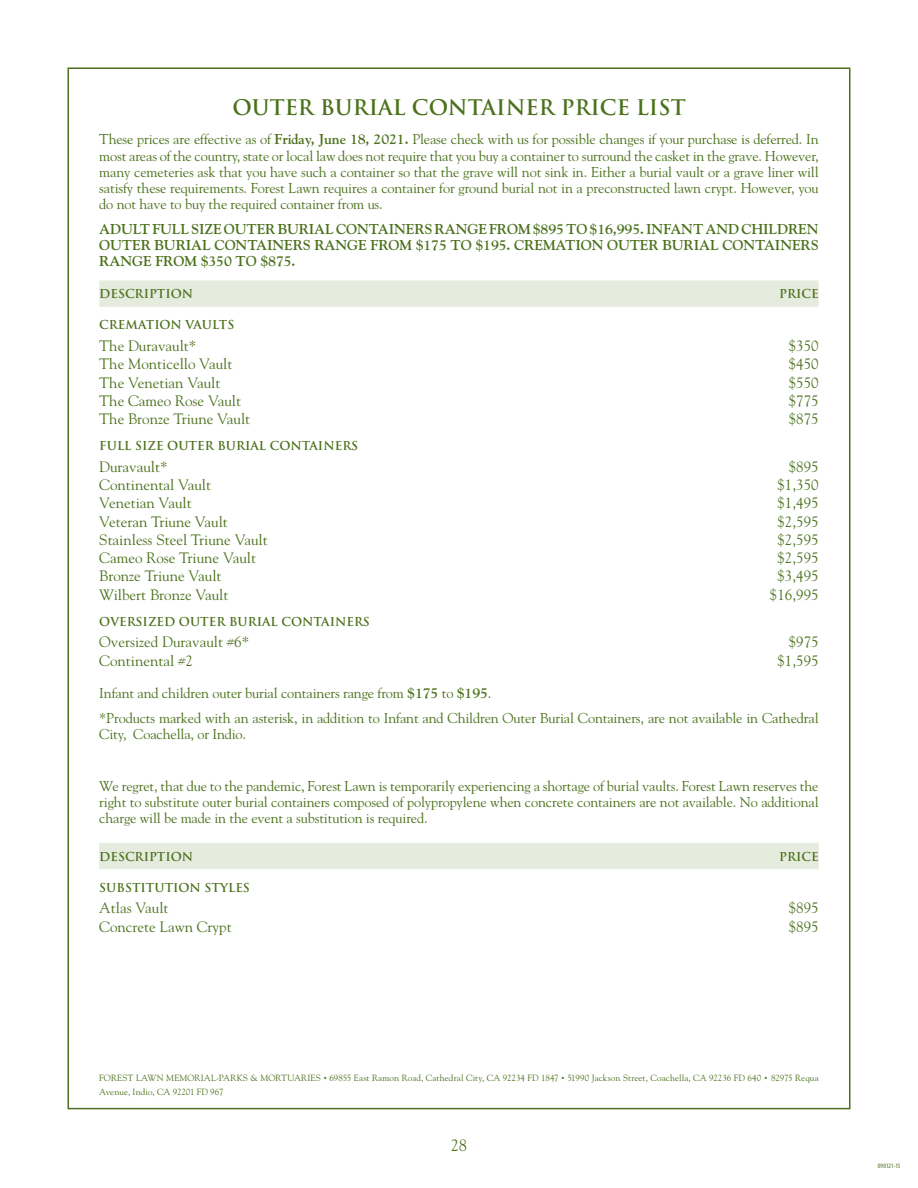
<style>
.page{position:relative;width:918px;height:1188px;background:#fff}
.page>*{position:absolute;margin:0;border:0;box-sizing:border-box;transform-origin:0 0}
.t1{font:700 21px "Trajan Pro";color:#4b711c}
.t2{font:16.5px "Goudy";color:#4b711c}
.t3{font:15px "Goudy";color:#4b711c}
.t4{font:14.25px/16.2px "Goudy";letter-spacing:-.01em;color:#4b711c;text-align:justify}
.t5{font:700 14.25px/16.2px "Goudy";letter-spacing:-.01em;color:#4b711c;text-align:justify}
.t6{font:700 12px "Trajan Pro";color:#4b711c}
.t7{font:9px/14.4px "Goudy";letter-spacing:.01em;color:#4b711c}
.t8{font:condensed 6.75px "Myriad Pro";color:#4b711c}
.s1{font-weight:700}
.s2{font-size:6px}
</style>
<div class="page">
<div style="left:99px;top:281px;width:720px;height:26px;background:#e5ebdd"></div>
<div style="left:99px;top:843px;width:720px;height:26px;background:#e5ebdd"></div>
<h1 class="t1" style="left:232px;top:94px;width:455px">OUTER BURIAL CONTAINER PRICE LIST</h1>
<p class="t4" style="left:99px;top:131px;width:721px">These prices are effective as of <span class="s1">Friday, June 18, 2021.</span> Please check with us for possible changes if your purchase is deferred. In most areas of the country, state or local law does not require that you buy a container to surround the casket in the grave. However, many cemeteries ask that you have such a container so that the grave will not sink in. Either a burial vault or a grave liner will satisfy these requirements. Forest Lawn requires a container for ground burial not in a preconstructed lawn crypt. However, you do not have to buy the required container from us.</p>
<p class="t5" style="left:99px;top:220px;width:721px">ADULT FULL SIZE OUTER BURIAL CONTAINERS RANGE FROM $895 TO $16,995. INFANT AND CHILDREN OUTER BURIAL CONTAINERS RANGE FROM $175 TO $195. CREMATION OUTER BURIAL CONTAINERS RANGE FROM $350 TO $875.</p>
<p class="t6" style="left:99px;top:286px;width:95px">DESCRIPTION</p>
<p class="t6" style="left:779px;top:286px;width:41px">PRICE</p>
<p class="t6" style="left:99px;top:317px;width:137px">CREMATION VAULTS</p>
<p class="t3" style="left:99px;top:337px;width:99px">The Duravault*</p>
<p class="t3" style="left:789px;top:337px;width:31px">$350</p>
<p class="t3" style="left:99px;top:355px;width:135px">The Monticello Vault</p>
<p class="t3" style="left:789px;top:355px;width:31px">$450</p>
<p class="t3" style="left:99px;top:373px;width:123px">The Venetian Vault</p>
<p class="t3" style="left:789px;top:373px;width:31px">$550</p>
<p class="t3" style="left:99px;top:391px;width:143px">The Cameo Rose Vault</p>
<p class="t3" style="left:789px;top:391px;width:31px">$775</p>
<p class="t3" style="left:99px;top:410px;width:152px">The Bronze Triune Vault</p>
<p class="t3" style="left:789px;top:410px;width:31px">$875</p>
<p class="t6" style="left:99px;top:438px;width:260px">FULL SIZE OUTER BURIAL CONTAINERS</p>
<p class="t3" style="left:99px;top:457px;width:70px">Duravault*</p>
<p class="t3" style="left:789px;top:457px;width:31px">$895</p>
<p class="t3" style="left:99px;top:476px;width:113px">Continental Vault</p>
<p class="t3" style="left:777px;top:476px;width:43px">$1,350</p>
<p class="t3" style="left:99px;top:494px;width:94px">Venetian Vault</p>
<p class="t3" style="left:777px;top:494px;width:43px">$1,495</p>
<p class="t3" style="left:99px;top:512px;width:130px">Veteran Triune Vault</p>
<p class="t3" style="left:777px;top:512px;width:43px">$2,595</p>
<p class="t3" style="left:99px;top:530px;width:170px">Stainless Steel Triune Vault</p>
<p class="t3" style="left:777px;top:530px;width:43px">$2,595</p>
<p class="t3" style="left:99px;top:549px;width:158px">Cameo Rose Triune Vault</p>
<p class="t3" style="left:777px;top:549px;width:43px">$2,595</p>
<p class="t3" style="left:99px;top:567px;width:124px">Bronze Triune Vault</p>
<p class="t3" style="left:777px;top:567px;width:43px">$3,495</p>
<p class="t3" style="left:99px;top:585px;width:131px">Wilbert Bronze Vault</p>
<p class="t3" style="left:770px;top:585px;width:50px">$16,995</p>
<p class="t6" style="left:99px;top:614px;width:272px">OVERSIZED OUTER BURIAL CONTAINERS</p>
<p class="t3" style="left:99px;top:633px;width:151px">Oversized Duravault #6*</p>
<p class="t3" style="left:789px;top:633px;width:31px">$975</p>
<p class="t3" style="left:99px;top:651px;width:95px">Continental #2</p>
<p class="t3" style="left:777px;top:651px;width:43px">$1,595</p>
<p class="t4" style="left:99px;top:681px;width:721px;line-height:24.8px">Infant and children outer burial containers range from <span class="s1">$175</span> to <span class="s1">$195</span>.<br>*Products marked with an asterisk, in addition to Infant and Children Outer Burial Containers, are not available in Cathedral</p>
<p class="t4" style="left:99px;top:726px;width:148px">City, Coachella, or Indio.</p>
<p class="t4" style="left:99px;top:778px;width:721px">We regret, that due to the pandemic, Forest Lawn is temporarily experiencing a shortage of burial vaults. Forest Lawn reserves the right to substitute outer burial containers composed of polypropylene when concrete containers are not available. No additional charge will be made in the event a substitution is required.</p>
<p class="t6" style="left:99px;top:849px;width:95px">DESCRIPTION</p>
<p class="t6" style="left:779px;top:849px;width:41px">PRICE</p>
<p class="t6" style="left:99px;top:880px;width:152px">SUBSTITUTION STYLES</p>
<p class="t3" style="left:99px;top:899px;width:71px">Atlas Vault</p>
<p class="t3" style="left:789px;top:899px;width:31px">$895</p>
<p class="t3" style="left:99px;top:917px;width:134px">Concrete Lawn Crypt</p>
<p class="t3" style="left:789px;top:917px;width:31px">$895</p>
<p class="t7" style="left:99px;top:1070px;width:721px">FOREST LAWN MEMORIAL-PARKS &amp; MORTUARIES <span class="s2">•</span> 69855 East Ramon Road, Cathedral City, CA 92234 FD 1847 <span class="s2">•</span> 51990 Jackson Street, Coachella, CA 92236 FD 640 <span class="s2">•</span> 82975 Requa<br>Avenue, Indio, CA 92201 FD 967</p>
<p class="t2" style="left:451px;top:1135px;width:18px">28</p>
<p class="t8" style="left:878px;top:1162px;width:24px">090121-15</p>
</div>
